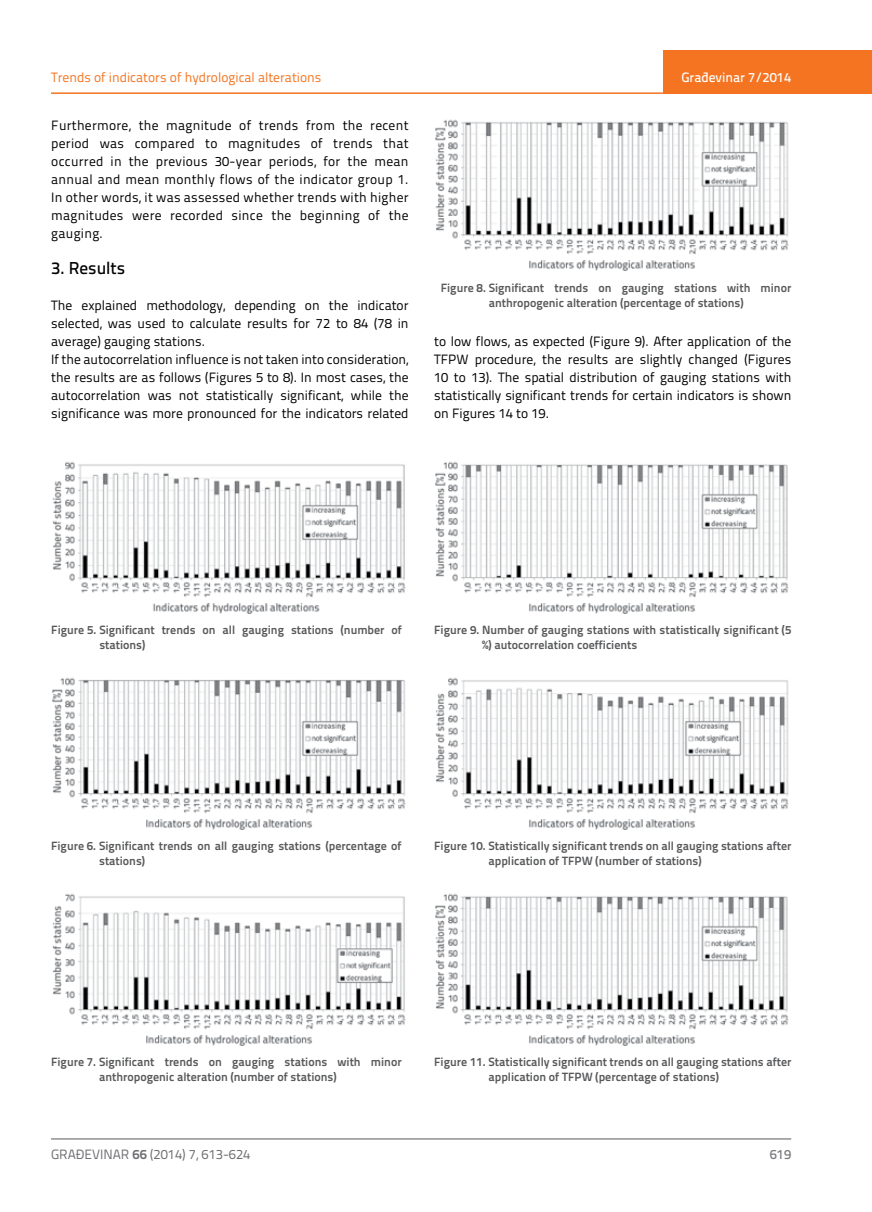
<style>
.page{position:relative;width:872px;height:1212px;background:#fff}
.page>*{position:absolute;margin:0;border:0;box-sizing:border-box;transform-origin:0 0}
.t1{font:500 17.25px "Titillium Text 22 L";color:#000}
.t2{font:13.5px/18px "Titillium Text 22 L";color:#000;text-align:justify}
.t3{font:13.5px "Titillium Text 22 L";color:#f47421}
.t4{font:13.5px "Titillium Text 22 L";color:#6d6e71}
.t5{font:500 13.5px "Titillium Text 22 L";color:#fff}
.t6{font:500 13.5px "Titillium Text 22 L";color:#797a7d}
.t7{font:700 12px/15px "Titillium Text 22 L";color:#58595b}
.s1{font-weight:700}
</style>
<div class="page">
<hr style="left:51px;top:92px;width:821px;height:2px;background:#f47421">
<div style="left:663px;top:50px;width:209px;height:44px;background:#f47421"></div>
<hr style="left:51px;top:1139px;width:740px;height:1px;background:#58595b">
<img style="left:52px;top:461px;width:354px;height:152px">
<img style="left:52px;top:677px;width:354px;height:152px">
<img style="left:435px;top:119px;width:354px;height:152px">
<img style="left:435px;top:461px;width:354px;height:152px">
<img style="left:435px;top:677px;width:354px;height:152px">
<img style="left:435px;top:893px;width:354px;height:152px">
<img style="left:52px;top:893px;width:354px;height:152px">
<p class="t3" style="left:51px;top:68px;width:272px">Trends of indicators of hydrological alterations</p>
<p class="t2" style="left:51px;top:115px;width:359px">Furthermore, the magnitude of trends from the recent period was compared to magnitudes of trends that occurred in the previous 30-year periods, for the mean annual and mean monthly flows of the indicator group 1.<br>In other words, it was assessed whether trends with higher magnitudes were recorded since the beginning of the gauging.</p>
<p class="t1" style="left:51px;top:255px;width:76px">3. Results</p>
<p class="t2" style="left:51px;top:295px;width:359px;text-align:left">The explained methodology, depending on the indicator selected, was used to calculate results for 72 to 84 (78 in average) gauging stations.<br>If the autocorrelation influence is not taken into consideration, the results are as follows (Figures 5 to 8). In most cases, the autocorrelation was not statistically significant, while the significance was more pronounced for the indicators related</p>
<p class="t5" style="left:681px;top:67px;width:111px">Građevinar 7/2014</p>
<p class="t7" style="left:441px;top:279px;width:352px;text-align:center">Figure 8. Significant trends on gauging stations with minor anthropogenic alteration (percentage of stations)</p>
<p class="t2" style="left:434px;top:331px;width:359px">to low flows, as expected (Figure 9). After application of the TFPW procedure, the results are slightly changed (Figures 10 to 13). The spatial distribution of gauging stations with statistically significant trends for certain indicators is shown on Figures 14 to 19.</p>
<p class="t7" style="left:99px;top:621px;width:304px;text-indent:-48px">Figure 5. Significant trends on all gauging stations (number of stations)</p>
<p class="t7" style="left:482px;top:621px;width:311px;text-indent:-48px">Figure 9. Number of gauging stations with statistically significant (5 %) autocorrelation coefficients</p>
<p class="t7" style="left:99px;top:838px;width:304px;text-indent:-48px">Figure 6. Significant trends on all gauging stations (percentage of stations)</p>
<p class="t7" style="left:488px;top:838px;width:304px;text-indent:-54px">Figure 10. Statistically significant trends on all gauging stations after application of TFPW (number of stations)</p>
<p class="t7" style="left:99px;top:1054px;width:304px;text-indent:-48px">Figure 7. Significant trends on gauging stations with minor anthropogenic alteration (number of stations)</p>
<p class="t4" style="left:51px;top:1144px;width:201px">GRAĐEVINAR <span class="s1">66</span> (2014) 7, 613-624</p>
<p class="t7" style="left:488px;top:1054px;width:304px;text-indent:-54px">Figure 11. Statistically significant trends on all gauging stations after application of TFPW (percentage of stations)</p>
<p class="t6" style="left:769px;top:1144px;width:23px">619</p>
</div>
